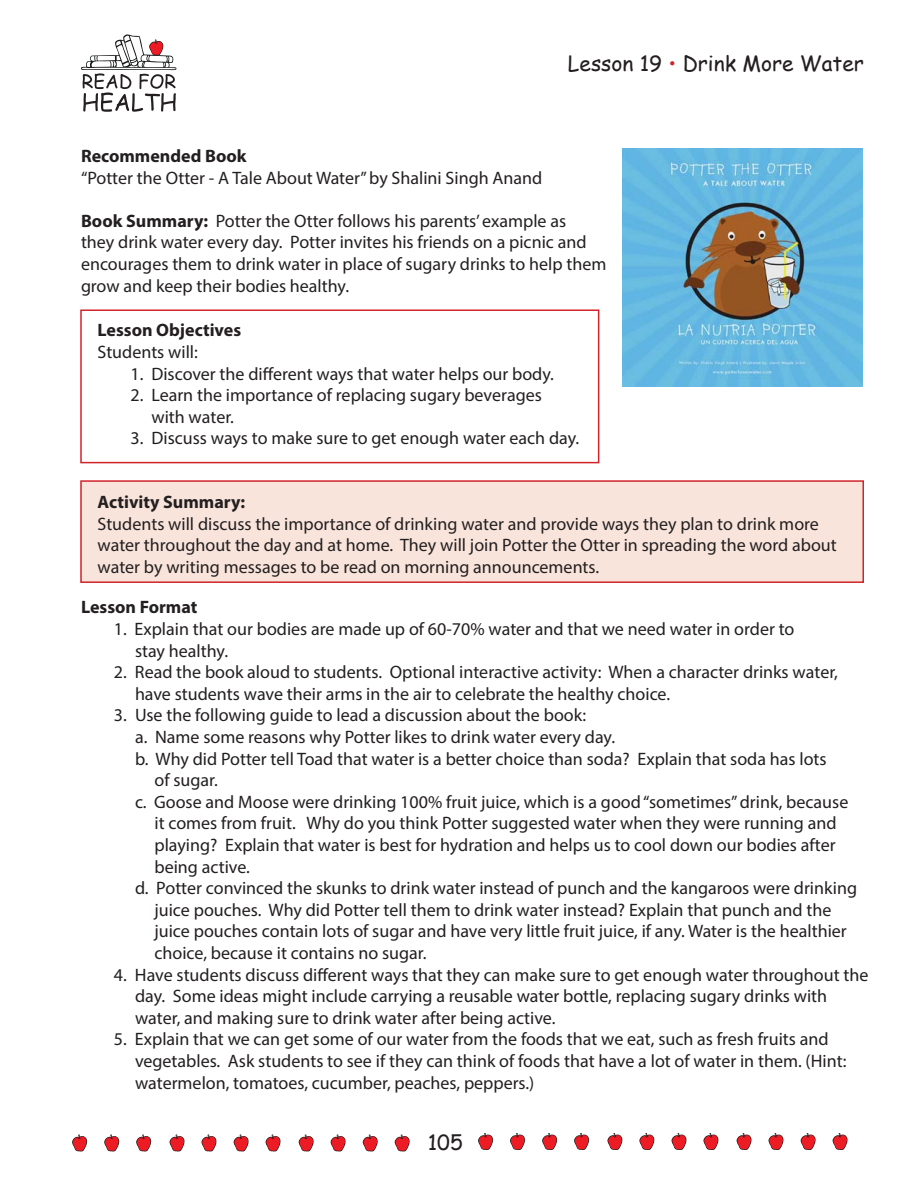
<style>
.page{position:relative;width:918px;height:1188px;background:#fff}
.page>*{position:absolute;margin:0;border:0;box-sizing:border-box;transform-origin:0 0}
.t1{font:21px "Comic Sans MS";color:#231f20}
.t2{font:18px/21.6px "Myriad Pro";color:#231f20}
.t3{font:700 18px "Myriad Pro";color:#231f20}
.s1{color:#d2232a}
.s2{font-weight:700}
</style>
<div class="page">
<svg style="left:81px;top:34px;width:95px;height:78px"></svg>
<svg style="left:72px;top:1134px;width:15px;height:18px"></svg>
<svg style="left:104px;top:1134px;width:16px;height:18px"></svg>
<svg style="left:136px;top:1134px;width:16px;height:18px"></svg>
<svg style="left:169px;top:1134px;width:16px;height:18px"></svg>
<svg style="left:201px;top:1134px;width:16px;height:18px"></svg>
<svg style="left:234px;top:1134px;width:15px;height:18px"></svg>
<svg style="left:266px;top:1134px;width:15px;height:18px"></svg>
<svg style="left:299px;top:1134px;width:15px;height:18px"></svg>
<svg style="left:331px;top:1134px;width:15px;height:18px"></svg>
<svg style="left:363px;top:1134px;width:15px;height:18px"></svg>
<svg style="left:395px;top:1134px;width:15px;height:18px"></svg>
<svg style="left:478px;top:1133px;width:15px;height:17px"></svg>
<svg style="left:510px;top:1133px;width:15px;height:17px"></svg>
<svg style="left:542px;top:1133px;width:16px;height:17px"></svg>
<svg style="left:574px;top:1133px;width:15px;height:17px"></svg>
<svg style="left:607px;top:1133px;width:16px;height:17px"></svg>
<svg style="left:639px;top:1133px;width:16px;height:17px"></svg>
<svg style="left:671px;top:1133px;width:16px;height:17px"></svg>
<svg style="left:703px;top:1133px;width:16px;height:17px"></svg>
<svg style="left:737px;top:1133px;width:15px;height:17px"></svg>
<svg style="left:768px;top:1133px;width:16px;height:17px"></svg>
<svg style="left:801px;top:1133px;width:15px;height:17px"></svg>
<svg style="left:833px;top:1133px;width:15px;height:17px"></svg>
<div style="left:80px;top:309px;width:519px;height:154px;border:2px solid #d2232a"></div>
<div style="left:81px;top:481px;width:782px;height:101px;background:#f8e4db"></div>
<div style="left:80px;top:480px;width:784px;height:103px;border:2px solid #d2232a"></div>
<img style="left:623px;top:149px;width:240px;height:237px">
<p class="t1" style="left:568px;top:48px;width:298px">Lesson 19 <span class="s1">•</span> Drink More Water</p>
<p class="t3" style="left:81px;top:145px;width:167px">Recommended Book</p>
<p class="t2" style="left:81px;top:168px;width:463px">“Potter the Otter - A Tale About Water” by Shalini Singh Anand</p>
<p class="t2" style="left:81px;top:211px;width:527px"><span class="s2">Book Summary:</span> Potter the Otter follows his parents’ example as<br>they drink water every day. Potter invites his friends on a picnic and encourages them to drink water in place of sugary drinks to help them grow and keep their bodies healthy.</p>
<p class="t3" style="left:98px;top:320px;width:145px">Lesson Objectives</p>
<p class="t2" style="left:98px;top:342px;width:102px">Students will:</p>
<p class="t2" style="left:130px;top:364px;width:425px">1. Discover the different ways that water helps our body.</p>
<p class="t2" style="left:152px;top:385px;width:392px;text-indent:-21px">2. Learn the importance of replacing sugary beverages with water.</p>
<p class="t2" style="left:130px;top:429px;width:450px">3. Discuss ways to make sure to get enough water each day.</p>
<p class="t3" style="left:98px;top:491px;width:149px">Activity Summary:</p>
<p class="t2" style="left:98px;top:514px;width:741px">Students will discuss the importance of drinking water and provide ways they plan to drink more water throughout the day and at home. They will join Potter the Otter in spreading the word about water by writing messages to be read on morning announcements.</p>
<p class="t3" style="left:81px;top:597px;width:118px">Lesson Format</p>
<p class="t2" style="left:135px;top:619px;width:661px;text-indent:-21px">1. Explain that our bodies are made up of 60-70% water and that we need water in order to stay healthy.</p>
<p class="t2" style="left:135px;top:663px;width:705px;text-indent:-21px">2. Read the book aloud to students. Optional interactive activity: When a character drinks water, have students wave their arms in the air to celebrate the healthy choice.</p>
<p class="t2" style="left:114px;top:706px;width:474px">3. Use the following guide to lead a discussion about the book:</p>
<p class="t2" style="left:135px;top:727px;width:482px">a. Name some reasons why Potter likes to drink water every day.</p>
<p class="t2" style="left:135px;top:749px;width:693px">b. Why did Potter tell Toad that water is a better choice than soda? Explain that soda has lots</p>
<p class="t2" style="left:154px;top:771px;width:65px">of sugar.</p>
<p class="t2" style="left:135px;top:792px;width:715px">c. Goose and Moose were drinking 100% fruit juice, which is a good “sometimes” drink, because</p>
<p class="t2" style="left:154px;top:814px;width:684px">it comes from fruit. Why do you think Potter suggested water when they were running and</p>
<p class="t2" style="left:154px;top:835px;width:683px">playing? Explain that water is best for hydration and helps us to cool down our bodies after</p>
<p class="t2" style="left:154px;top:857px;width:97px">being active.</p>
<p class="t2" style="left:135px;top:879px;width:724px">d. Potter convinced the skunks to drink water instead of punch and the kangaroos were drinking</p>
<p class="t2" style="left:154px;top:900px;width:678px">juice pouches. Why did Potter tell them to drink water instead? Explain that punch and the</p>
<p class="t2" style="left:154px;top:922px;width:694px">juice pouches contain lots of sugar and have very little fruit juice, if any. Water is the healthier</p>
<p class="t2" style="left:154px;top:943px;width:274px">choice, because it contains no sugar.</p>
<p class="t2" style="left:135px;top:965px;width:735px;text-indent:-21px">4. Have students discuss different ways that they can make sure to get enough water throughout the day. Some ideas might include carrying a reusable water bottle, replacing sugary drinks with water, and making sure to drink water after being active.</p>
<p class="t2" style="left:135px;top:1030px;width:713px;text-indent:-21px">5. Explain that we can get some of our water from the foods that we eat, such as fresh fruits and vegetables. Ask students to see if they can think of foods that have a lot of water in them. (Hint: watermelon, tomatoes, cucumber, peaches, peppers.)</p>
<p class="t1" style="left:428px;top:1127px;width:37px">105</p>
</div>
